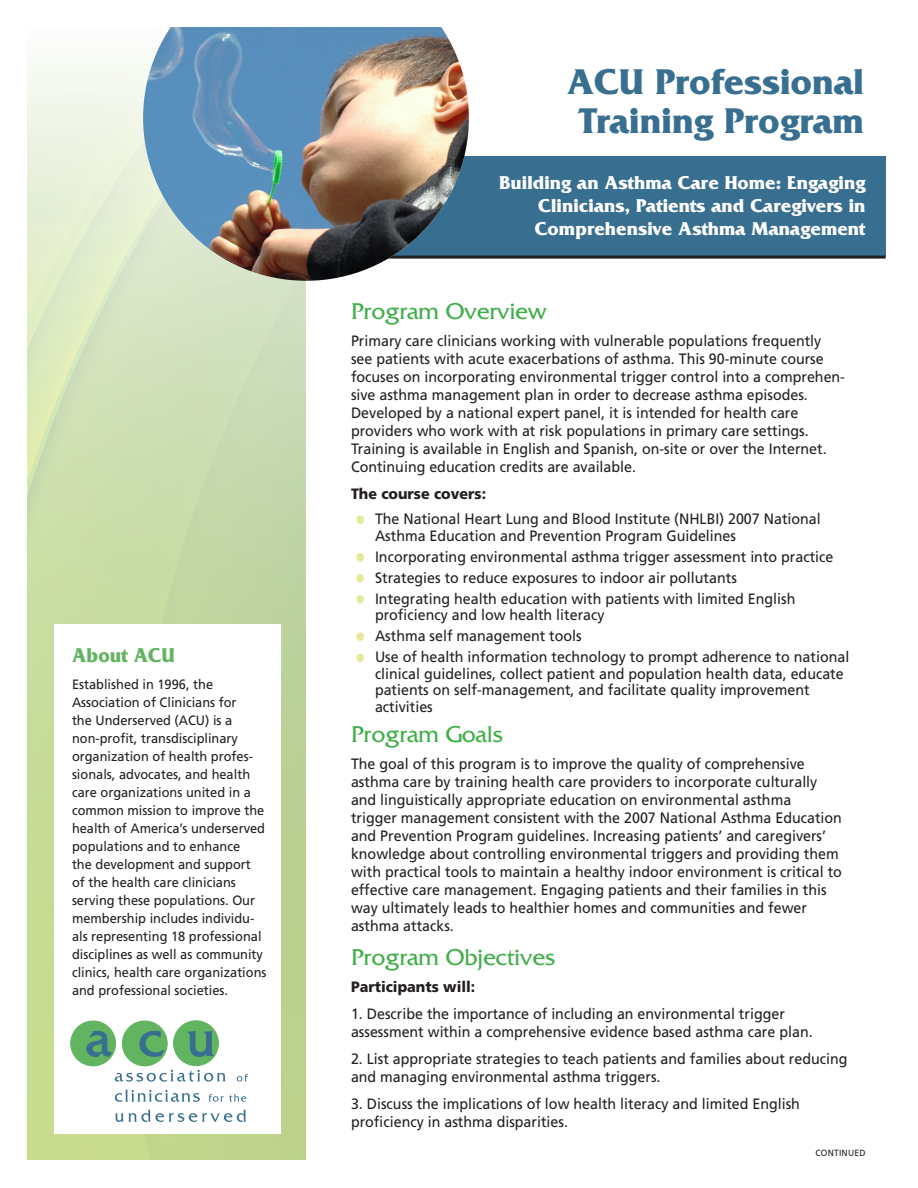
<style>
.page{position:relative;width:918px;height:1188px;background:#fff}
.page>*{position:absolute;margin:0;border:0;box-sizing:border-box;transform-origin:0 0}
.Main_hed{font:700 37.5px/39px "Friz Quadrata Std";color:#386e8f;text-align:center}
.A-hed{font:24px "Friz Quadrata Std";color:#40ae49}
.Back_body{font:700 21px "Friz Quadrata Std";color:#63b461;scale:.95 1}
.t1{font:700 19.5px/23.4px "Friz Quadrata Std";color:#fff;text-align:justify}
.Main_body{font:15px/18px "Frutiger LT Std";color:#231f20;scale:.95 1}
.Body_bullet_bigger{font:15px/16.5px "Frutiger LT Std";color:#231f20;scale:.95 1}
.Main_body-2{font:900 15px "Frutiger LT Std";color:#231f20;scale:.95 1}
.Back_body-2{font:13.5px/18px "Frutiger LT Std";color:#231f20;scale:.95 1}
.Back_body-3{font:9px "Frutiger LT Std";letter-spacing:.025em;color:#231f20;scale:.95 1}
</style>
<div class="page">
<svg style="left:27px;top:63px;width:279px;height:1096px;background:#cfdfb2"></svg>
<div style="left:311px;top:157px;width:575px;height:100px;background:#386e8f"></div>
<div style="left:54px;top:625px;width:227px;height:509px;background:#fff"></div>
<svg style="left:115px;top:1070px;width:111px;height:12px"></svg>
<svg style="left:115px;top:1090px;width:85px;height:12px"></svg>
<svg style="left:115px;top:1110px;width:131px;height:12px"></svg>
<svg style="left:237px;top:1074px;width:11px;height:8px"></svg>
<svg style="left:209px;top:1094px;width:37px;height:8px"></svg>
<div style="left:71px;top:1021px;width:44px;height:45px;background:#63b461;border-radius:50%"></div>
<div style="left:70px;top:1021px;width:46px;height:45px;border:1px solid #63b461;border-radius:50%"></div>
<div style="left:122px;top:1021px;width:45px;height:45px;background:#63b461;border-radius:50%"></div>
<div style="left:122px;top:1021px;width:46px;height:45px;border:1px solid #63b461;border-radius:50%"></div>
<div style="left:174px;top:1021px;width:44px;height:45px;background:#63b461;border-radius:50%"></div>
<div style="left:173px;top:1020px;width:46px;height:46px;border:1px solid #63b461;border-radius:50%"></div>
<svg style="left:87px;top:1031px;width:25px;height:26px"></svg>
<svg style="left:140px;top:1031px;width:24px;height:26px"></svg>
<svg style="left:188px;top:1031px;width:25px;height:26px"></svg>
<div style="left:356px;top:516px;width:8px;height:8px;background:#e4ea97;border-radius:50%"></div>
<div style="left:356px;top:553px;width:8px;height:9px;background:#e4ea97;border-radius:50%"></div>
<div style="left:356px;top:574px;width:8px;height:9px;background:#e4ea97;border-radius:50%"></div>
<div style="left:356px;top:595px;width:8px;height:9px;background:#e4ea97;border-radius:50%"></div>
<div style="left:356px;top:633px;width:8px;height:8px;background:#e4ea97;border-radius:50%"></div>
<div style="left:356px;top:654px;width:8px;height:8px;background:#e4ea97;border-radius:50%"></div>
<hr style="left:387px;top:256px;width:499px;height:3px;background:#231f20">
<img style="left:143px;top:27px;width:326px;height:254px">
<p class="Back_body" style="left:72px;top:644px;width:110px">About ACU</p>
<p class="Back_body-2" style="left:72px;top:676px;width:206px">Established in 1996, the<br>Association of Clinicians for<br>the Underserved (ACU) is a non-profit, transdisciplinary organization of health profes&shy;sionals, advocates, and health care organizations united in a common mission to improve the health of America’s underserved populations and to enhance<br>the development and support of the health care clinicians serving these populations. Our membership includes individu&shy;als representing 18 professional disciplines as well as community clinics, health care organizations and professional societies.</p>
<p class="Main_hed" style="left:567px;top:62px;width:298px">ACU Professional<br>Training Program</p>
<p class="t1" style="left:535px;top:171px;width:332px;text-indent:-35px">Building an Asthma Care Home: Engaging Clinicians, Patients and Caregivers in Comprehensive Asthma Management</p>
<p class="A-hed" style="left:351px;top:297px;width:197px">Program Overview</p>
<p class="Main_body" style="left:351px;top:331px;width:522px">Primary care clinicians working with vulnerable populations frequently see patients with acute exacerbations of asthma. This 90-minute course focuses on incorporating environmental trigger control into a comprehen&shy;sive asthma management plan in order to decrease asthma episodes.<br>Developed by a national expert panel, it is intended for health care providers who work with at risk populations in primary care settings.<br>Training is available in English and Spanish, on-site or over the Internet.<br>Continuing education credits are available.</p>
<p class="Main_body-2" style="left:351px;top:484px;width:144px">The course covers:</p>
<p class="Body_bullet_bigger" style="left:375px;top:511px;width:471px">The National Heart Lung and Blood Institute (NHLBI) 2007 National<br>Asthma Education and Prevention Program Guidelines</p>
<p class="Body_bullet_bigger" style="left:375px;top:548px;width:484px">Incorporating environmental asthma trigger assessment into practice</p>
<p class="Body_bullet_bigger" style="left:375px;top:569px;width:382px">Strategies to reduce exposures to indoor air pollutants</p>
<p class="Body_bullet_bigger" style="left:375px;top:590px;width:444px">Integrating health education with patients with limited English proficiency and low health literacy</p>
<p class="Body_bullet_bigger" style="left:375px;top:628px;width:219px">Asthma self management tools</p>
<p class="Body_bullet_bigger" style="left:375px;top:649px;width:501px">Use of health information technology to prompt adherence to national clinical guidelines, collect patient and population health data, educate patients on self-management, and facilitate quality improvement activities</p>
<p class="A-hed" style="left:351px;top:720px;width:154px">Program Goals</p>
<p class="Main_body" style="left:351px;top:754px;width:518px">The goal of this program is to improve the quality of comprehensive asthma care by training health care providers to incorporate culturally and linguistically appropriate education on environmental asthma<br>trigger management consistent with the 2007 National Asthma Education and Prevention Program guidelines. Increasing patients’ and caregivers’ knowledge about controlling environmental triggers and providing them with practical tools to maintain a healthy indoor environment is critical to effective care management. Engaging patients and their families in this way ultimately leads to healthier homes and communities and fewer asthma attacks.</p>
<p class="A-hed" style="left:351px;top:944px;width:206px">Program Objectives</p>
<p class="Main_body-2" style="left:351px;top:978px;width:132px">Participants will:</p>
<p class="Main_body" style="left:351px;top:1005px;width:487px">1. Describe the importance of including an environmental trigger assessment within a comprehensive evidence based asthma care plan.</p>
<p class="Main_body" style="left:351px;top:1050px;width:524px">2. List appropriate strategies to teach patients and families about reducing and managing environmental asthma triggers.</p>
<p class="Main_body" style="left:351px;top:1095px;width:474px">3. Discuss the implications of low health literacy and limited English proficiency in asthma disparities.</p>
<p class="Back_body-3" style="left:815px;top:1147px;width:54px">CONTINUED</p>
</div>
